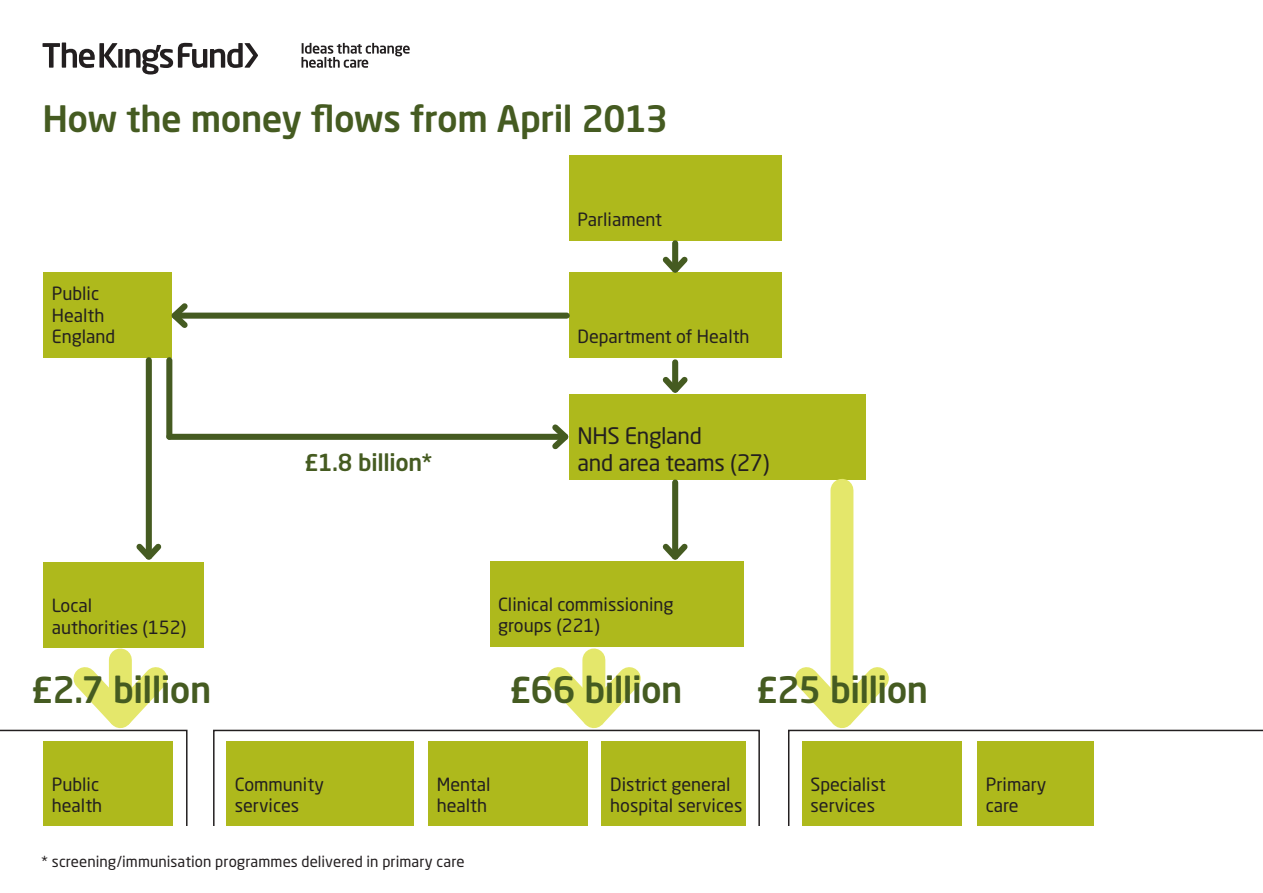
<style>
.page{position:relative;width:1263px;height:893px;background:#fff}
.page>*{position:absolute;margin:0;border:0;box-sizing:border-box;transform-origin:0 0}
.t1{font:500 36px "Neo Sans Std";letter-spacing:-.015em;color:#455b21}
.t2{font:500 23.25px "Neo Sans Std";letter-spacing:-.01em;color:#455b21}
.t3{font:22.5px/27px "Neo Sans Std";letter-spacing:-.02em;color:#231f20}
.t4{font:18px/21.6px "Neo Sans Std";color:#231f20}
.t5{font:15px "Neo Sans Std";letter-spacing:.005em;color:#231f20}
</style>
<div class="page">
<div style="left:43px;top:272px;width:128px;height:85px;background:#aeb91c"></div>
<div style="left:569px;top:272px;width:213px;height:85px;background:#aeb91c"></div>
<div style="left:569px;top:155px;width:213px;height:85px;background:#aeb91c"></div>
<div style="left:569px;top:394px;width:296px;height:85px;background:#aeb91c"></div>
<div style="left:43px;top:563px;width:161px;height:85px;background:#aeb91c"></div>
<div style="left:490px;top:561px;width:253px;height:85px;background:#aeb91c"></div>
<div style="left:830px;top:490px;width:23px;height:227px;background:#e4e76b"></div>
<svg style="left:788px;top:646px;width:122px;height:84px"></svg>
<svg style="left:526px;top:646px;width:136px;height:84px"></svg>
<div style="left:146px;top:360px;width:6px;height:197px;background:#455b21"></div>
<svg style="left:131px;top:538px;width:36px;height:25px"></svg>
<div style="left:166px;top:360px;width:6px;height:77px;background:#455b21"></div>
<div style="left:672px;top:243px;width:6px;height:27px;background:#455b21"></div>
<svg style="left:662px;top:251px;width:26px;height:22px"></svg>
<div style="left:175px;top:313px;width:392px;height:6px;background:#455b21"></div>
<svg style="left:171px;top:298px;width:22px;height:36px"></svg>
<div style="left:169px;top:434px;width:396px;height:6px;background:#455b21"></div>
<svg style="left:547px;top:424px;width:22px;height:26px"></svg>
<div style="left:672px;top:362px;width:6px;height:28px;background:#455b21"></div>
<svg style="left:662px;top:371px;width:26px;height:22px"></svg>
<div style="left:672px;top:482px;width:6px;height:75px;background:#455b21"></div>
<svg style="left:662px;top:538px;width:26px;height:22px"></svg>
<svg style="left:301px;top:43px;width:109px;height:25px"></svg>
<div style="left:118px;top:49px;width:5px;height:19px;background:#231f20"></div>
<svg style="left:43px;top:43px;width:74px;height:25px"></svg>
<svg style="left:125px;top:43px;width:133px;height:31px"></svg>
<svg style="left:0;top:648px;width:188px;height:178px"></svg>
<svg style="left:213px;top:730px;width:547px;height:96px"></svg>
<svg style="left:788px;top:730px;width:475px;height:96px"></svg>
<p class="t1" style="left:43px;top:96px;width:627px">How the money flows from April 2013</p>
<p class="t4" style="left:577px;top:209px;width:86px">Parliament</p>
<p class="t4" style="left:52px;top:282px;width:49px">Public</p>
<p class="t4" style="left:52px;top:304px;width:54px">Health</p>
<p class="t4" style="left:52px;top:325px;width:65px">England</p>
<p class="t4" style="left:577px;top:325px;width:174px">Department of Health</p>
<p class="t2" style="left:304px;top:448px;width:130px">£1.8 billion*</p>
<p class="t3" style="left:577px;top:421px;width:194px">NHS England<br>and area teams (27)</p>
<p class="t4" style="left:52px;top:594px;width:42px">Local</p>
<p class="t4" style="left:52px;top:616px;width:136px">authorities (152)</p>
<p class="t4" style="left:498px;top:593px;width:177px">Clinical commissioning groups (221)</p>
<p class="t1" style="left:31px;top:667px;width:182px">£2.7 billion</p>
<p class="t1" style="left:509px;top:667px;width:175px">£66 billion</p>
<p class="t1" style="left:756px;top:667px;width:174px">£25 billion</p>
<p class="t4" style="left:52px;top:773px;width:52px">Public health</p>
<p class="t4" style="left:235px;top:773px;width:91px">Community services</p>
<p class="t4" style="left:437px;top:773px;width:55px">Mental health</p>
<p class="t4" style="left:610px;top:773px;width:134px">District general hospital services</p>
<p class="t4" style="left:810px;top:773px;width:77px">Specialist services</p>
<p class="t4" style="left:986px;top:773px;width:62px">Primary care</p>
<p class="t5" style="left:41px;top:852px;width:425px">* screening/immunisation programmes delivered in primary care</p>
</div>
